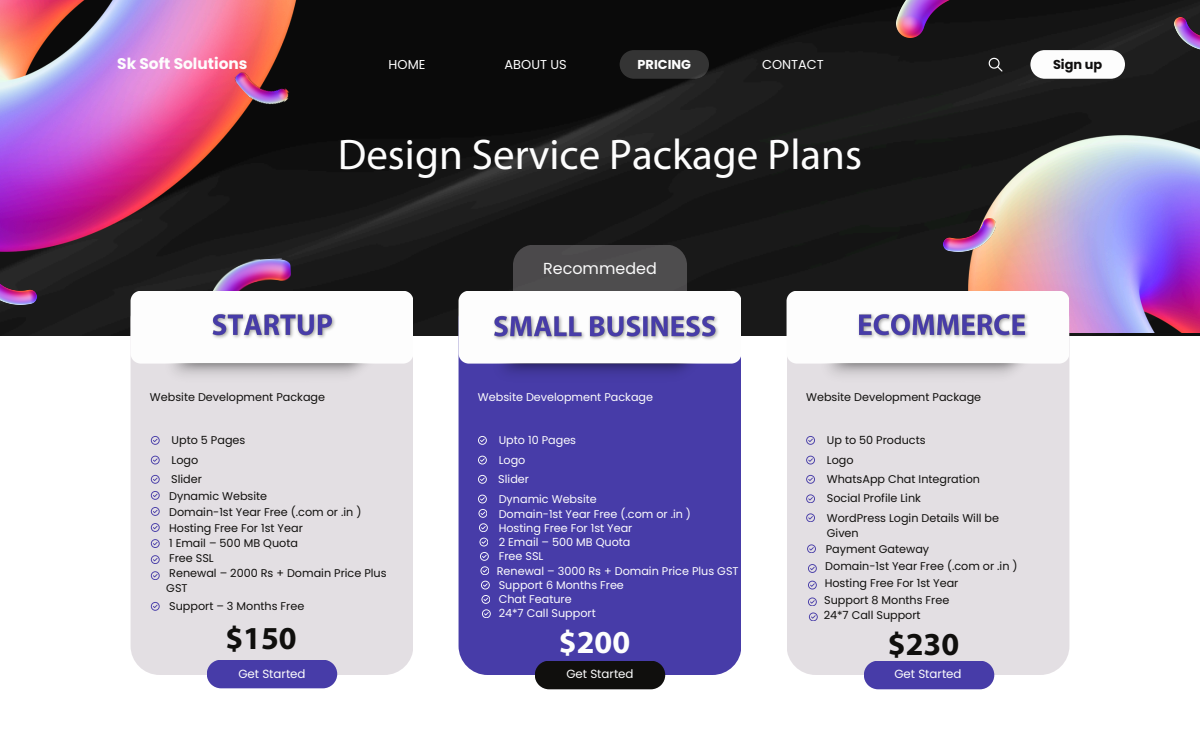
<style>
.page{position:relative;width:1200px;height:750px;background:#fff}
.page>*{position:absolute;margin:0;border:0;box-sizing:border-box;transform-origin:0 0}
.t1{font:43px "Myriad Pro";color:#fdfdfd}
.t2{font:700 32.12px "Myriad Pro";color:#100f0d}
.t3{font:700 32.12px "Myriad Pro";color:#fdfdfd}
.t4{font:16px "Poppins";color:#f9f9f9}
.t5{font:700 15.38px "Poppins";color:#fdfdfd}
.t6{font:12.88px "Poppins";color:#fdfdfd}
.t7{font:700 12.88px "Poppins";color:#fdfdfd}
.t8{font:700 12.88px "Poppins";color:#100f0f}
.t9{font:11.88px "Poppins";color:#fdfdfd}
.t10{font:11.25px/14.9px "Poppins";color:#100f0d}
.t11{font:11.25px "Poppins";color:#fdfdfd}
</style>
<div class="page">
<img style="left:0;top:0;width:1200px;height:335px">
<img style="left:0;top:0;width:301px;height:252px">
<img style="left:968px;top:135px;width:232px;height:198px">
<svg style="left:620px;top:50px;width:89px;height:29px;background:#313131"></svg>
<svg style="left:1030px;top:50px;width:95px;height:29px"></svg>
<svg style="left:989px;top:58px;width:13px;height:13px"></svg>
<div style="left:131px;top:291px;width:282px;height:384px;background:#e3dfe3;border-radius:29px"></div>
<img style="left:205px;top:258px;width:88px;height:33px">
<img style="left:896px;top:0;width:115px;height:37px">
<img style="left:944px;top:219px;width:51px;height:32px">
<img style="left:233px;top:57px;width:59px;height:60px">
<img style="left:1174px;top:18px;width:26px;height:32px">
<img style="left:0;top:270px;width:36px;height:34px">
<div style="left:131px;top:291px;width:282px;height:73px;background:#fdfdfd"></div>
<div style="left:513px;top:245px;width:174px;height:90px;background:#4e4d4e;border-radius:21px"></div>
<div style="left:459px;top:291px;width:282px;height:384px;background:#473ca8;border-radius:29px"></div>
<div style="left:459px;top:291px;width:282px;height:73px;background:#fdfdfd"></div>
<div style="left:787px;top:291px;width:282px;height:384px;background:#e3dfe3;border-radius:29px"></div>
<div style="left:787px;top:291px;width:282px;height:73px;background:#fdfdfd"></div>
<svg style="left:151px;top:436px;width:8px;height:8px"></svg>
<svg style="left:151px;top:456px;width:8px;height:8px"></svg>
<svg style="left:151px;top:475px;width:8px;height:8px"></svg>
<svg style="left:478px;top:436px;width:8px;height:8px"></svg>
<svg style="left:478px;top:456px;width:8px;height:8px"></svg>
<svg style="left:478px;top:475px;width:8px;height:8px"></svg>
<svg style="left:478px;top:495px;width:8px;height:8px"></svg>
<svg style="left:806px;top:436px;width:9px;height:8px"></svg>
<svg style="left:806px;top:456px;width:9px;height:8px"></svg>
<svg style="left:806px;top:494px;width:9px;height:9px"></svg>
<svg style="left:806px;top:475px;width:9px;height:8px"></svg>
<svg style="left:806px;top:513px;width:9px;height:9px"></svg>
<div style="left:207px;top:660px;width:130px;height:28px;background:#473ca8"></div>
<div style="left:535px;top:661px;width:130px;height:28px;background:#100f0d"></div>
<div style="left:864px;top:661px;width:130px;height:28px;background:#473ca8"></div>
<img style="left:488px;top:310px;width:235px;height:35px">
<img style="left:854px;top:309px;width:180px;height:34px">
<img style="left:207px;top:309px;width:133px;height:34px">
<svg style="left:151px;top:491px;width:8px;height:8px"></svg>
<svg style="left:151px;top:507px;width:8px;height:8px"></svg>
<svg style="left:151px;top:523px;width:8px;height:9px"></svg>
<svg style="left:151px;top:539px;width:8px;height:9px"></svg>
<svg style="left:151px;top:555px;width:8px;height:9px"></svg>
<svg style="left:151px;top:571px;width:8px;height:9px"></svg>
<svg style="left:151px;top:602px;width:8px;height:8px"></svg>
<svg style="left:478px;top:509px;width:9px;height:8px"></svg>
<svg style="left:479px;top:523px;width:8px;height:9px"></svg>
<svg style="left:479px;top:538px;width:9px;height:8px"></svg>
<svg style="left:480px;top:552px;width:8px;height:8px"></svg>
<svg style="left:480px;top:566px;width:9px;height:9px"></svg>
<svg style="left:481px;top:581px;width:8px;height:8px"></svg>
<svg style="left:481px;top:595px;width:9px;height:8px"></svg>
<svg style="left:482px;top:609px;width:8px;height:9px"></svg>
<svg style="left:807px;top:544px;width:9px;height:9px"></svg>
<svg style="left:808px;top:564px;width:8px;height:9px"></svg>
<svg style="left:808px;top:581px;width:8px;height:8px"></svg>
<svg style="left:808px;top:597px;width:8px;height:9px"></svg>
<svg style="left:809px;top:612px;width:8px;height:9px"></svg>
<p class="t5" style="left:117px;top:53px;width:132px">Sk Soft Solutions</p>
<h4 class="t6" style="left:389px;top:55px;width:38px">HOME</h4>
<p class="t6" style="left:505px;top:55px;width:64px">ABOUT US</p>
<p class="t7" style="left:638px;top:55px;width:55px">PRICING</p>
<p class="t6" style="left:762px;top:55px;width:63px">CONTACT</p>
<p class="t8" style="left:1053px;top:55px;width:51px">Sign up</p>
<p class="t1" style="left:338px;top:137px;width:526px">Design Service Package Plans</p>
<p class="t10" style="left:150px;top:389px;width:177px">Website Development Package</p>
<h6 class="t10" style="left:172px;top:433px;width:75px">Upto 5 Pages</h6>
<p class="t10" style="left:172px;top:452px;width:28px">Logo</p>
<p class="t10" style="left:171px;top:471px;width:32px">Slider</p>
<p class="t10" style="left:169px;top:489px;width:100px">Dynamic Website</p>
<p class="t10" style="left:169px;top:505px;width:194px">Domain-1st Year Free (.com or .in )</p>
<p class="t10" style="left:169px;top:521px;width:135px">Hosting Free For 1st Year</p>
<p class="t10" style="left:169px;top:536px;width:130px">1 Email – 500 MB Quota</p>
<p class="t10" style="left:169px;top:551px;width:46px">Free SSL</p>
<p class="t10" style="left:166px;top:565px;width:222px">Renewal – 2000 Rs + Domain Price Plus<br>GST</p>
<p class="t10" style="left:169px;top:599px;width:137px">Support – 3 Months Free</p>
<p class="t4" style="left:543px;top:257px;width:115px">Recommeded</p>
<h1 class="t11" style="left:478px;top:389px;width:177px">Website Development Package</h1>
<p class="t11" style="left:499px;top:432px;width:79px">Upto 10 Pages</p>
<p class="t11" style="left:499px;top:452px;width:28px">Logo</p>
<h5 class="t11" style="left:498px;top:471px;width:32px">Slider</h5>
<p class="t11" style="left:499px;top:491px;width:100px">Dynamic Website</p>
<p class="t11" style="left:499px;top:506px;width:194px">Domain-1st Year Free (.com or .in )</p>
<p class="t11" style="left:499px;top:520px;width:135px">Hosting Free For 1st Year</p>
<p class="t11" style="left:499px;top:535px;width:133px">2 Email – 500 MB Quota</p>
<p class="t11" style="left:499px;top:549px;width:46px">Free SSL</p>
<h3 class="t11" style="left:497px;top:563px;width:243px">Renewal – 3000 Rs + Domain Price Plus GST</h3>
<p class="t11" style="left:499px;top:577px;width:127px">Support 6 Months Free</p>
<p class="t11" style="left:499px;top:591px;width:74px">Chat Feature</p>
<p class="t11" style="left:499px;top:605px;width:99px">24*7 Call Support</p>
<p class="t10" style="left:806px;top:389px;width:177px">Website Development Package</p>
<p class="t10" style="left:827px;top:433px;width:100px">Up to 50 Products</p>
<p class="t10" style="left:827px;top:452px;width:28px">Logo</p>
<p class="t10" style="left:827px;top:491px;width:96px">Social Profile Link</p>
<p class="t10" style="left:827px;top:471px;width:155px">WhatsApp Chat Integration</p>
<p class="t10" style="left:827px;top:511px;width:174px">WordPress Login Details Will be<br>Given</p>
<p class="t10" style="left:826px;top:541px;width:105px">Payment Gateway</p>
<p class="t10" style="left:825px;top:558px;width:194px">Domain-1st Year Free (.com or .in )</p>
<p class="t10" style="left:825px;top:576px;width:135px">Hosting Free For 1st Year</p>
<p class="t10" style="left:824px;top:592px;width:127px">Support 8 Months Free</p>
<p class="t10" style="left:824px;top:608px;width:99px">24*7 Call Support</p>
<p class="t2" style="left:225px;top:625px;width:73px">$150</p>
<p class="t3" style="left:559px;top:629px;width:73px">$200</p>
<p class="t2" style="left:888px;top:630px;width:73px">$230</p>
<p class="t9" style="left:238px;top:665px;width:69px">Get Started</p>
<p class="t9" style="left:566px;top:665px;width:69px">Get Started</p>
<p class="t9" style="left:894px;top:665px;width:69px">Get Started</p>
</div>
